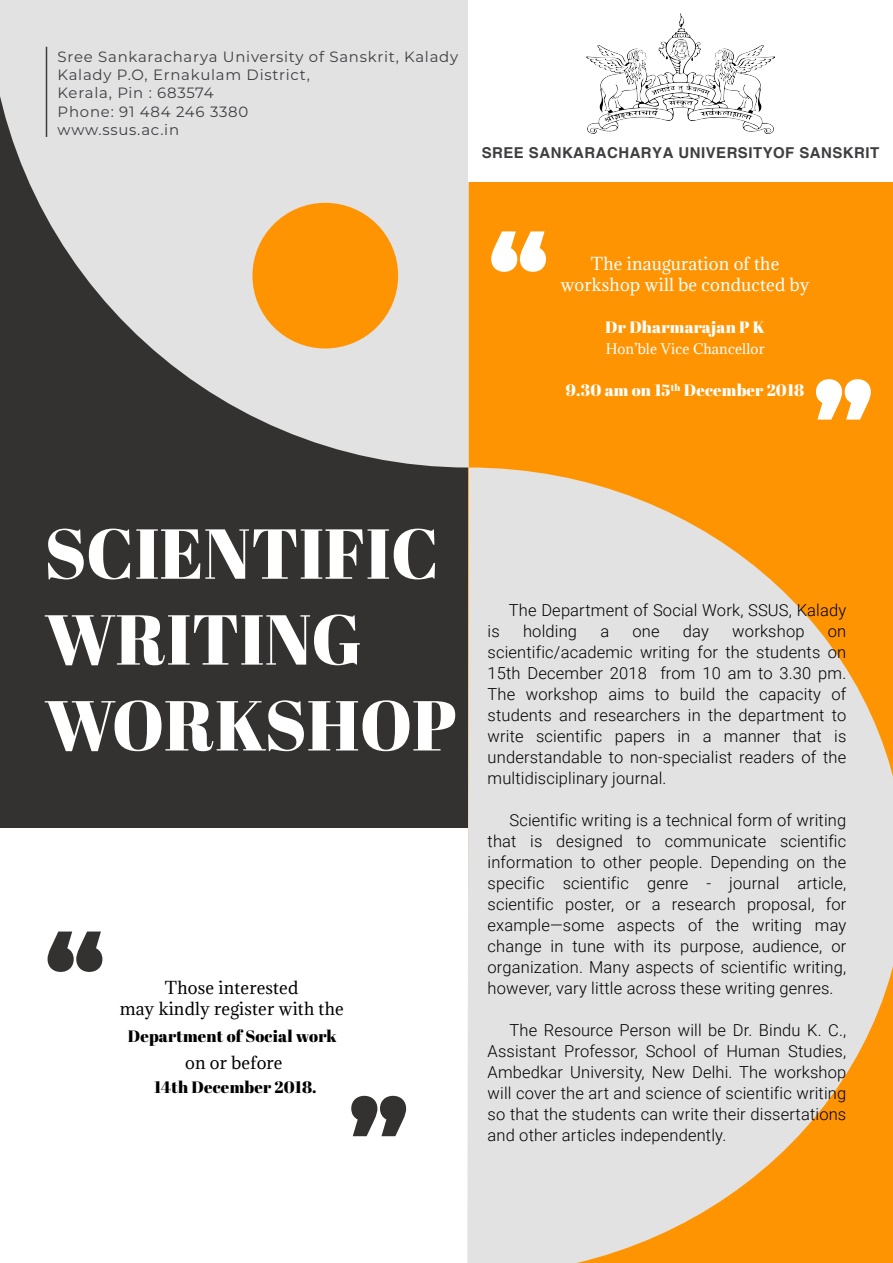
<style>
.page{position:relative;width:893px;height:1263px;background:#fff}
.page>*{position:absolute;margin:0;border:0;box-sizing:border-box;transform-origin:0 0}
.t1{font:900 99px "Montserrat";color:#fff}
.t2{font:900 99px "Montserrat";color:#333230}
.t3{font:70.5px/85.8px "Abril Fatface";color:#fff}
.t4{font:300 16.5px/21px "Roboto";letter-spacing:.01em;color:#000;text-align:justify}
.t5{font:16.5px/21px "Adamina";letter-spacing:.01em;color:#000;text-align:center}
.t6{font:16.5px/21px "Adamina";letter-spacing:.01em;color:#fff;text-align:center}
.t7{font:16.5px "Abril Fatface";letter-spacing:.01em;color:#fff}
.t8{font:16.5px "Abril Fatface";letter-spacing:.01em;color:#000}
.t9{font:700 15px "Helvetica";letter-spacing:.03em;color:#3e3e42}
.t10{font:14.85px/18.3px "Montserrat";letter-spacing:.05em;color:#3e3e42}
.t11{font:13.5px "Adamina";letter-spacing:.01em;color:#fff}
</style>
<div class="page">
<div style="left:469px;top:0;width:424px;height:1263px;background:#ff9403"></div>
<svg style="left:467px;top:467px;width:426px;height:796px;fill:#e2e2e2"></svg>
<div style="left:0;top:0;width:468px;height:828px;background:#333230"></div>
<svg style="left:0;top:0;width:469px;height:467px;fill:#e2e2e2"></svg>
<div style="left:252px;top:203px;width:146px;height:145px;background:#ff9403;border-radius:50%"></div>
<div style="left:469px;top:0;width:424px;height:181px;background:#fff"></div>
<hr style="left:46px;top:47px;width:1px;height:90px;background:#3e3e42">
<img style="left:587px;top:13px;width:188px;height:121px">
<p class="t10" style="left:58px;top:47px;width:402px">Sree Sankaracharya University of Sanskrit, Kalady<br>Kalady P.O, Ernakulam District,<br>Kerala, Pin : 683574<br>Phone: 91 484 246 3380<br>www.ssus.ac.in</p>
<p class="t9" style="left:482px;top:144px;width:399px">SREE SANKARACHARYA UNIVERSITYOF SANSKRIT</p>
<h1 class="t1" style="left:489px;top:195px;width:60px">“</h1>
<p class="t6" style="left:561px;top:253px;width:250px">The inauguration of the workshop will be conducted by</p>
<p class="t7" style="left:605px;top:316px;width:161px">Dr Dharmarajan P K</p>
<p class="t11" style="left:606px;top:340px;width:160px">Hon’ble Vice Chancellor</p>
<p class="t7" style="left:566px;top:379px;width:240px">9.30 am on 15<sup>th</sup> December 2018</p>
<h1 class="t1" style="left:814px;top:344px;width:60px">”</h1>
<h2 class="t3" style="left:44px;top:509px;width:414px">SCIENTIFIC<br>WRITING<br>WORKSHOP</h2>
<h1 class="t2" style="left:46px;top:895px;width:60px">“</h1>
<p class="t5" style="left:120px;top:977px;width:226px">Those interested<br>may kindly register with the</p>
<p class="t8" style="left:128px;top:1024px;width:211px">Department of Social work</p>
<p class="t5" style="left:185px;top:1052px;width:99px">on or before</p>
<p class="t8" style="left:154px;top:1075px;width:164px">14th December 2018.</p>
<h1 class="t2" style="left:349px;top:1061px;width:60px">”</h1>
<p class="t4" style="left:509px;top:599px;width:339px">The Department of Social Work, SSUS, Kalady</p>
<p class="t4" style="left:488px;top:620px;width:14px">is</p>
<p class="t4" style="left:523px;top:620px;width:56px">holding</p>
<p class="t4" style="left:600px;top:620px;width:10px">a</p>
<p class="t4" style="left:632px;top:620px;width:29px">one</p>
<p class="t4" style="left:683px;top:620px;width:28px">day</p>
<p class="t4" style="left:732px;top:620px;width:74px">workshop</p>
<p class="t4" style="left:488px;top:620px;width:360px;text-indent:340px">on scientific/academic writing for the students on 15th December 2018 from 10 am to 3.30 pm.<br>The workshop aims to build the capacity of students and researchers in the department to write scientific papers in a manner that is understandable to non-specialist readers of the multidisciplinary journal.</p>
<p class="t4" style="left:488px;top:809px;width:360px;text-indent:22px">Scientific writing is a technical form of writing that is designed to communicate scientific information to other people. Depending on the specific scientific genre - journal article, scientific poster, or a research proposal, for example—some aspects of the writing may change in tune with its purpose, audience, or organization. Many aspects of scientific writing, however, vary little across these writing genres.</p>
<p class="t4" style="left:488px;top:1019px;width:360px;text-indent:22px">The Resource Person will be Dr. Bindu K. C., Assistant Professor, School of Human Studies, Ambedkar University, New Delhi. The workshop will cover the art and science of scientific writing so that the students can write their dissertations and other articles independently.</p>
</div>
